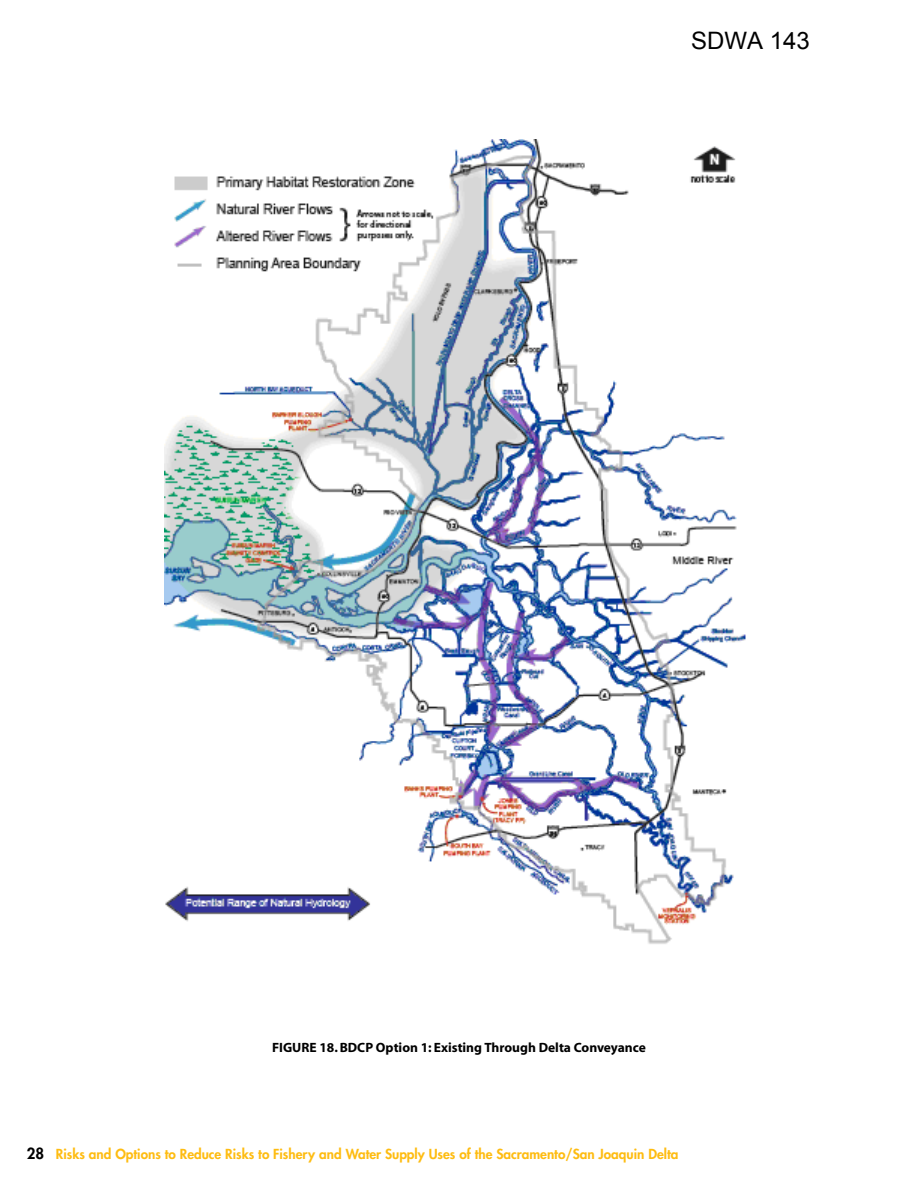
<style>
.page{position:relative;width:918px;height:1188px;background:#fff}
.page>*{position:absolute;margin:0;border:0;box-sizing:border-box;transform-origin:0 0}
.t1{font:24px "Arial";color:#000}
.t2{font:800 13.5px "Futura";color:#febc11}
.t3{font:700 13.5px "Myriad";color:#000}
.s1{font-size:15px;color:#010101}
</style>
<div class="page">
<img style="left:165px;top:140px;width:581px;height:804px">
<h1 class="t1" style="left:691px;top:25px;width:120px">SDWA 143</h1>
<p class="t3" style="left:272px;top:1041px;width:375px">FIGURE 18. BDCP Option 1: Existing Through Delta Conveyance</p>
<p class="t2" style="left:27px;top:1145px;width:653px"><span class="s1">28</span> Risks and Options to Reduce Risks to Fishery and Water Supply Uses of the Sacramento/San Joaquin Delta</p>
</div>
